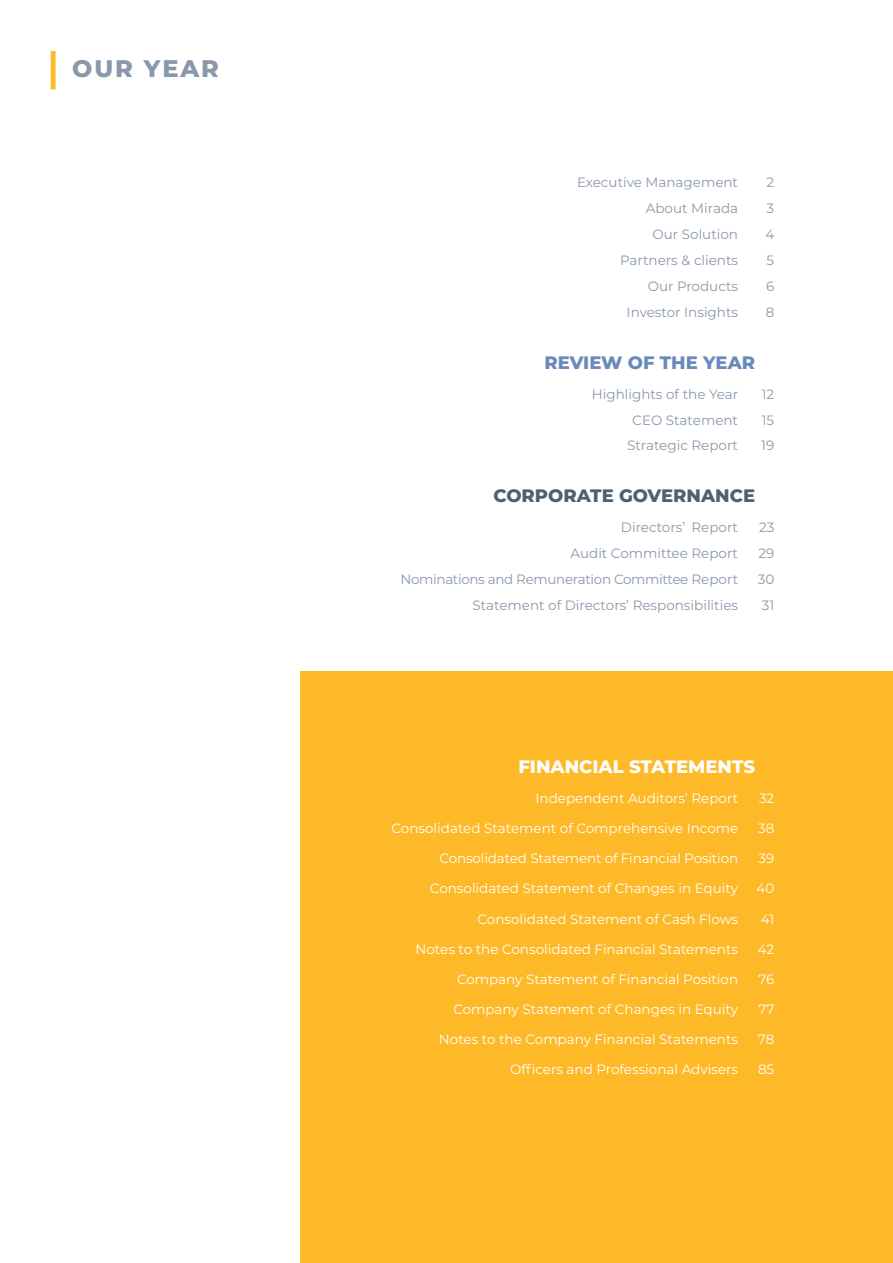
<style>
.page{position:relative;width:893px;height:1263px;background:#fff}
.page>*{position:absolute;margin:0;border:0;box-sizing:border-box;transform-origin:0 0}
.Main_Text{font:800 24px "Montserrat";letter-spacing:.08em;color:#8998aa}
.t1{font:800 18px "Montserrat";color:#4f6073}
.t2{font:800 18px "Montserrat";color:#fff}
.t3{font:800 18px "Montserrat";color:#6a8abb}
.t4{font:13.5px "Montserrat";color:#fff}
.t5{font:13.5px "Montserrat";color:#8998aa}
.t6{font:13.5px "Montserrat";letter-spacing:-.025em;color:#8998aa}
</style>
<div class="page">
<div style="left:300px;top:672px;width:593px;height:591px;background:#fdb927"></div>
<div style="left:51px;top:51px;width:5px;height:38px;background:#fdb927"></div>
<p class="Main_Text" style="left:72px;top:51px;width:148px">OUR YEAR</p>
<p class="t5" style="left:577px;top:173px;width:163px">Executive Management</p>
<p class="t5" style="left:767px;top:173px;width:9px">2</p>
<p class="t5" style="left:646px;top:199px;width:94px">About Mirada</p>
<p class="t5" style="left:767px;top:199px;width:9px">3</p>
<p class="t5" style="left:653px;top:225px;width:87px">Our Solution</p>
<p class="t5" style="left:765px;top:225px;width:10px">4</p>
<p class="t5" style="left:620px;top:251px;width:120px">Partners &amp; clients</p>
<p class="t5" style="left:767px;top:251px;width:9px">5</p>
<p class="t5" style="left:648px;top:277px;width:92px">Our Products</p>
<p class="t5" style="left:766px;top:277px;width:10px">6</p>
<p class="t5" style="left:627px;top:303px;width:113px">Investor Insights</p>
<p class="t5" style="left:766px;top:303px;width:10px">8</p>
<p class="t3" style="left:544px;top:349px;width:212px">REVIEW OF THE YEAR</p>
<p class="t5" style="left:592px;top:385px;width:148px">Highlights of the Year</p>
<p class="t5" style="left:762px;top:385px;width:14px">12</p>
<p class="t5" style="left:632px;top:410px;width:107px">CEO Statement</p>
<p class="t5" style="left:762px;top:410px;width:14px">15</p>
<p class="t5" style="left:627px;top:436px;width:113px">Strategic Report</p>
<p class="t5" style="left:761px;top:436px;width:15px">19</p>
<p class="t1" style="left:493px;top:483px;width:263px">CORPORATE GOVERNANCE</p>
<p class="t5" style="left:621px;top:518px;width:119px">Directors’ Report</p>
<p class="t5" style="left:759px;top:518px;width:17px">23</p>
<p class="t5" style="left:571px;top:544px;width:169px">Audit Committee Report</p>
<p class="t5" style="left:758px;top:544px;width:17px">29</p>
<p class="t6" style="left:400px;top:570px;width:339px">Nominations and Remuneration Committee Report</p>
<p class="t5" style="left:758px;top:570px;width:18px">30</p>
<p class="t5" style="left:472px;top:596px;width:267px">Statement of Directors’ Responsibilities</p>
<p class="t5" style="left:762px;top:596px;width:14px">31</p>
<p class="t2" style="left:518px;top:753px;width:238px">FINANCIAL STATEMENTS</p>
<p class="t4" style="left:535px;top:789px;width:204px">Independent Auditors’ Report</p>
<p class="t4" style="left:759px;top:789px;width:17px">32</p>
<p class="t4" style="left:392px;top:819px;width:348px">Consolidated Statement of Comprehensive Income</p>
<p class="t4" style="left:758px;top:819px;width:18px">38</p>
<p class="t4" style="left:440px;top:849px;width:300px">Consolidated Statement of Financial Position</p>
<p class="t4" style="left:758px;top:849px;width:17px">39</p>
<p class="t4" style="left:430px;top:879px;width:310px">Consolidated Statement of Changes in Equity</p>
<p class="t4" style="left:756px;top:879px;width:19px">40</p>
<p class="t4" style="left:478px;top:909px;width:262px">Consolidated Statement of Cash Flows</p>
<p class="t4" style="left:761px;top:909px;width:15px">41</p>
<p class="t4" style="left:416px;top:940px;width:324px">Notes to the Consolidated Financial Statements</p>
<p class="t4" style="left:758px;top:940px;width:18px">42</p>
<p class="t4" style="left:457px;top:970px;width:283px">Company Statement of Financial Position</p>
<p class="t4" style="left:758px;top:970px;width:17px">76</p>
<p class="t4" style="left:453px;top:1000px;width:286px">Company Statement of Changes in Equity</p>
<p class="t4" style="left:758px;top:1000px;width:17px">77</p>
<p class="t4" style="left:439px;top:1030px;width:301px">Notes to the Company Financial Statements</p>
<p class="t4" style="left:758px;top:1030px;width:18px">78</p>
<p class="t4" style="left:510px;top:1060px;width:229px">Officers and Professional Advisers</p>
<p class="t4" style="left:758px;top:1060px;width:18px">85</p>
</div>
